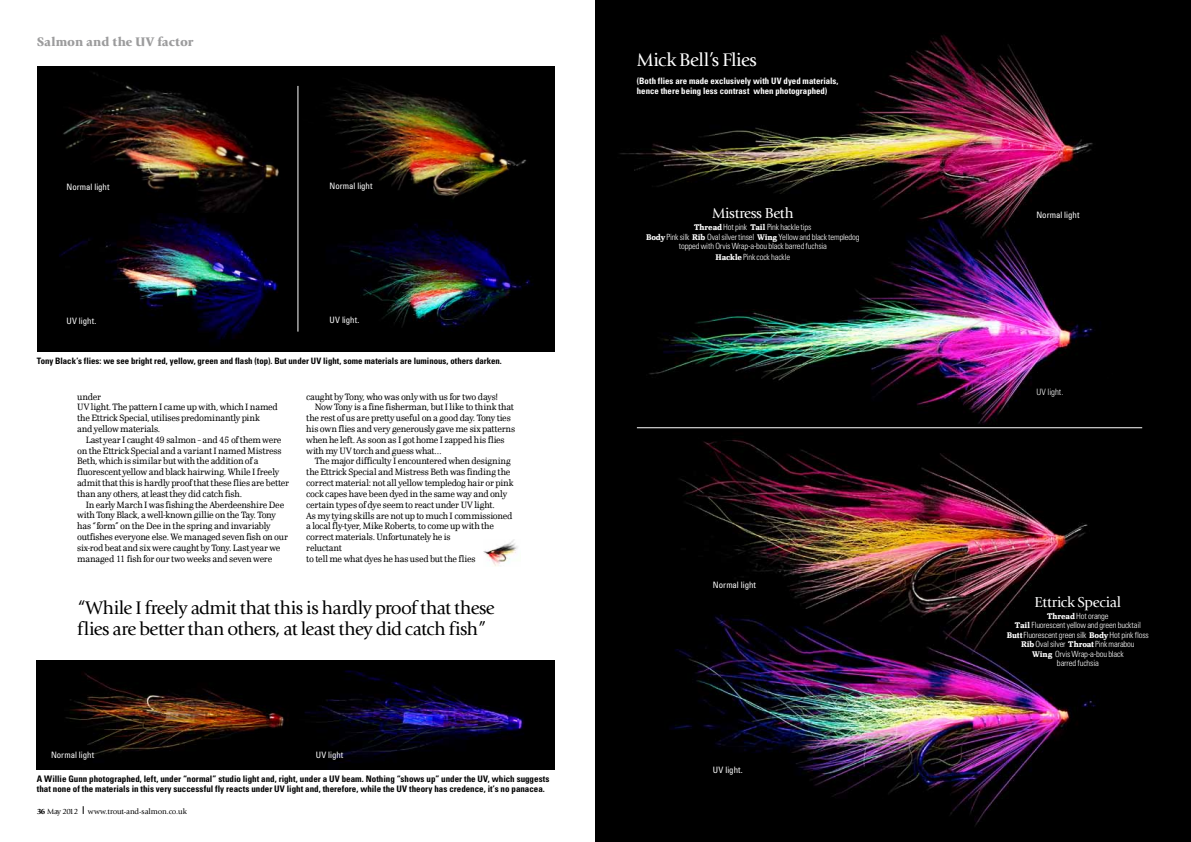
<style>
.page{position:relative;width:1191px;height:842px;background:#fff}
.page>*{position:absolute;margin:0;border:0;box-sizing:border-box;transform-origin:0 0}
.t1{font:19px/21px "Giovanni";letter-spacing:-.03em;color:#000}
.t2{font:19px "Giovanni";letter-spacing:-.025em;color:#fff}
.t3{font:15px "Giovanni";letter-spacing:-.02em;color:#fff}
.t4{font:900 13px "Giovanni";color:#9c9c9d}
.t5{font:9.5px/10.8px "Scherzo";letter-spacing:-.025em;color:#000}
.t6{font:700 condensed 9px/10px "Univers";color:#000}
.t7{font:700 condensed 8.8px "Univers";letter-spacing:-.005em;color:#000}
.t8{font:700 condensed 8.8px/10px "Univers";color:#fff}
.t9{font:condensed 8.8px "Univers";color:#fff}
.t10{font:300 condensed 8.8px "Univers";color:#fff}
.t11{font:300 condensed 8.5px/9.5px "Univers";letter-spacing:-.02em;color:#fff;text-align:center}
.t12{font:8px "Giovanni";letter-spacing:-.025em;color:#000}
.s1{font-weight:900}
.s2{font-family:"Scherzo";font-weight:700;font-stretch:normal}
</style>
<div class="page">
<img style="left:37px;top:66px;width:256px;height:148px">
<img style="left:37px;top:214px;width:256px;height:138px">
<img style="left:293px;top:66px;width:261px;height:154px">
<img style="left:293px;top:220px;width:261px;height:132px">
<img style="left:37px;top:660px;width:517px;height:110px">
<img style="left:595px;top:0;width:596px;height:432px">
<img style="left:595px;top:432px;width:596px;height:410px">
<hr style="left:298px;top:86px;width:1px;height:246px;background:#fff">
<hr style="left:637px;top:428px;width:505px;height:1px;background:#fff">
<img style="left:484px;top:540px;width:34px;height:27px">
<h3 class="t4" style="left:37px;top:33px;width:158px">Salmon and the UV factor</h3>
<p class="t9" style="left:67px;top:181px;width:45px">Normal light</p>
<p class="t9" style="left:67px;top:315px;width:31px">UV light.</p>
<p class="t9" style="left:329px;top:181px;width:45px">Normal light</p>
<p class="t9" style="left:329px;top:315px;width:31px">UV light.</p>
<p class="t7" style="left:37px;top:356px;width:466px">Tony Black’s flies: we see bright red, yellow, green and flash (top). But under UV light, some materials are luminous, others darken.</p>
<p class="t5" style="left:77px;top:391px;width:202px">under<br>UV light. The pattern I came up with, which I named the Ettrick Special, utilises predominantly pink<br>and yellow materials.</p>
<p class="t5" style="left:77px;top:434px;width:213px;text-indent:9px">Last year I caught 49 salmon – and 45 of them were on the Ettrick Special and a variant I named Mistress Beth, which is similar but with the addition of a fluorescent yellow and black hairwing. While I freely admit that this is hardly proof that these flies are better than any others, at least they did catch fish.</p>
<p class="t5" style="left:77px;top:499px;width:212px;text-indent:9px">In early March I was fishing the Aberdeenshire Dee with Tony Black, a well-known gillie on the Tay. Tony has “form” on the Dee in the spring and invariably outfishes everyone else. We managed seven fish on our six-rod beat and six were caught by Tony. Last year we managed 11 fish for our two weeks and seven were</p>
<p class="t5" style="left:306px;top:391px;width:193px">caught by Tony, who was only with us for two days!</p>
<p class="t5" style="left:315px;top:402px;width:200px">Now Tony is a fine fisherman, but I like to think that</p>
<p class="t5" style="left:306px;top:413px;width:206px">the rest of us are pretty useful on a good day. Tony ties</p>
<p class="t5" style="left:306px;top:423px;width:210px">his own flies and very generously gave me six patterns</p>
<p class="t5" style="left:306px;top:434px;width:200px">when he left. As soon as I got home I zapped his flies</p>
<p class="t5" style="left:306px;top:445px;width:137px">with my UV torch and guess what…</p>
<p class="t5" style="left:315px;top:456px;width:197px">The major difficulty I encountered when designing</p>
<p class="t5" style="left:306px;top:467px;width:206px">the Ettrick Special and Mistress Beth was finding the</p>
<p class="t5" style="left:306px;top:477px;width:209px">correct material: not all yellow templedog hair or pink</p>
<p class="t5" style="left:306px;top:488px;width:202px">cock capes have been dyed in the same way and only</p>
<p class="t5" style="left:306px;top:499px;width:190px">certain types of dye seem to react under UV light.</p>
<p class="t5" style="left:306px;top:510px;width:208px">As my tying skills are not up to much I commissioned</p>
<p class="t5" style="left:306px;top:521px;width:189px">a local fly-tyer, Mike Roberts, to come up with the</p>
<p class="t5" style="left:306px;top:531px;width:146px">correct materials. Unfortunately he is</p>
<p class="t5" style="left:306px;top:542px;width:37px">reluctant</p>
<p class="t5" style="left:306px;top:553px;width:171px">to tell me what dyes he has used but the flies</p>
<h1 class="t1" style="left:77px;top:597px;width:419px">“While I freely admit that this is hardly proof that these flies are better than others, at least they did catch fish”</h1>
<p class="t9" style="left:51px;top:749px;width:45px">Normal light</p>
<p class="t9" style="left:316px;top:749px;width:29px">UV light</p>
<p class="t6" style="left:37px;top:773px;width:514px">A Willie Gunn photographed, left, under “normal” studio light and, right, under a UV beam. Nothing “shows up” under the UV, which suggests that none of the materials in this very successful fly reacts under UV light and, therefore, while the UV theory has credence, it’s no panacea.</p>
<p class="t12" style="left:37px;top:807px;width:151px"><span class="s1">36</span> May 2012 www.trout-and-salmon.co.uk</p>
<h1 class="t2" style="left:637px;top:50px;width:121px">Mick Bell’s Flies</h1>
<p class="t8" style="left:637px;top:76px;width:203px">(Both flies are made exclusively with UV dyed materials, hence there being less contrast when photographed)</p>
<h2 class="t3" style="left:712px;top:205px;width:83px">Mistress Beth</h2>
<p class="t11" style="left:646px;top:222px;width:215px"><span class="s2">Thread</span> Hot pink <span class="s2">Tail</span> Pink hackle tips<br><span class="s2">Body</span> Pink silk <span class="s2">Rib</span> Oval silver tinsel <span class="s2">Wing</span> Yellow and black templedog topped with Orvis Wrap-a-bou black barred fuchsia</p>
<p class="t11" style="left:715px;top:252px;width:76px"><span class="s2">Hackle</span> Pink cock hackle</p>
<p class="t9" style="left:713px;top:580px;width:45px">Normal light</p>
<p class="t9" style="left:713px;top:764px;width:31px">UV light.</p>
<p class="t9" style="left:1036px;top:209px;width:45px">Normal light</p>
<p class="t10" style="left:1036px;top:387px;width:28px">UV light.</p>
<h2 class="t3" style="left:1034px;top:593px;width:88px">Ettrick Special</h2>
<p class="t11" style="left:1006px;top:611px;width:144px"><span class="s2">Thread</span>Hot orange<br><span class="s2">Tail</span> Fluorescent yellow and green bucktail<br><span class="s2">Butt</span> Fluorescent green silk <span class="s2">Body</span> Hot pink floss<br><span class="s2">Rib</span> Oval silver <span class="s2">Throat</span> Pink marabou<br><span class="s2">Wing</span> Orvis Wrap-a-bou black<br>barred fuchsia</p>
</div>
